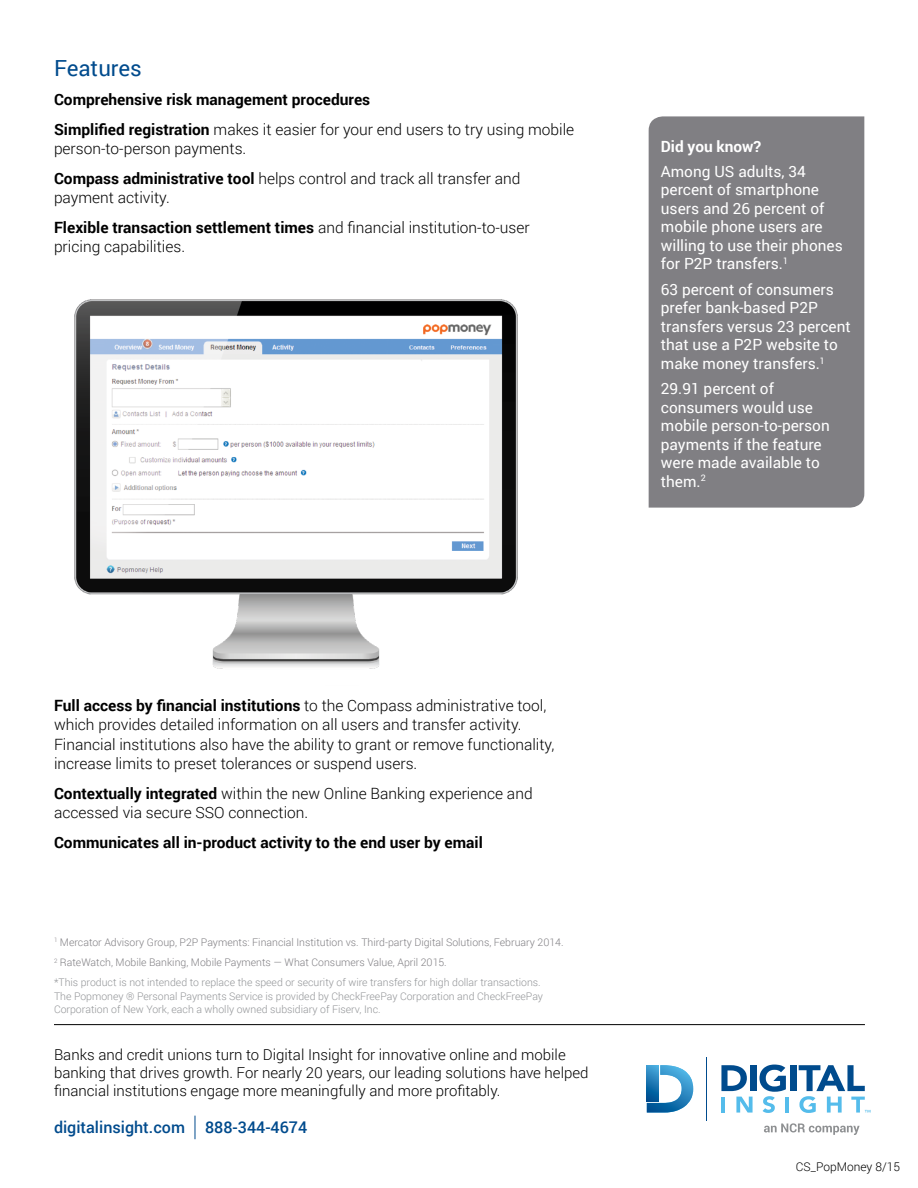
<style>
.page{position:relative;width:918px;height:1188px;background:#fff}
.page>*{position:absolute;margin:0;border:0;box-sizing:border-box;transform-origin:0 0}
.t1{font:22.2px "Roboto";color:#004b8d}
.t2{font:500 16.2px "Roboto";color:#004b8d}
.t3{font:300 15.6px/19.5px "Roboto";color:#000}
.t4{font:700 15.6px/29.5px "Roboto";color:#000}
.t5{font:15.45px/18.5px "Roboto";color:#fff}
.t6{font:700 15.45px "Roboto";color:#fff}
.t7{font:300 15px/18px "Roboto";color:#000}
.t8{font:300 12px "Roboto";color:#000}
.t9{font:300 10.5px/20.2px "Roboto";color:#807f83}
.t10{font:300 10.5px/13.5px "Roboto";color:#939598}
.s1{font-weight:300}
.s2{font-weight:700}
.s3{color:#939598}
</style>
<div class="page">
<img style="left:74px;top:299px;width:444px;height:370px">
<img style="left:647px;top:1065px;width:46px;height:48px">
<hr style="left:706px;top:1057px;width:1px;height:63px;background:#004b8d">
<svg style="left:721px;top:1065px;width:26px;height:26px"></svg>
<div style="left:750px;top:1065px;width:6px;height:26px;background:#004b8d"></div>
<div style="left:790px;top:1065px;width:6px;height:26px;background:#004b8d"></div>
<hr style="left:721px;top:1097px;width:4px;height:16px;background:#54bceb">
<svg style="left:736px;top:1097px;width:17px;height:16px"></svg>
<svg style="left:759px;top:1065px;width:27px;height:48px"></svg>
<hr style="left:785px;top:1097px;width:4px;height:16px;background:#54bceb">
<svg style="left:799px;top:1065px;width:71px;height:48px"></svg>
<hr style="left:54px;top:1024px;width:811px;height:1px;background:#000">
<svg style="left:195px;top:1116px;width:1px;height:23px"></svg>
<svg style="left:764px;top:1123px;width:96px;height:12px"></svg>
<div style="left:649px;top:116px;width:215px;height:392px;background:#807f83"></div>
<h1 class="t1" style="left:54px;top:52px;width:89px">Features</h1>
<p class="t4" style="left:54px;top:84px;width:522px">Comprehensive risk management procedures<br>Simplified registration <span class="s1">makes it easier for your end users to try using mobile</span></p>
<p class="t3" style="left:54px;top:133px;width:468px;line-height:29.5px">person-to-person payments.<br><span class="s2">Compass administrative tool</span> helps control and track all transfer and</p>
<p class="t3" style="left:54px;top:182px;width:477px;line-height:29.5px">payment activity.<br><span class="s2">Flexible transaction settlement times</span> and financial institution-to-user</p>
<p class="t3" style="left:54px;top:236px;width:133px">pricing capabilities.</p>
<p class="t6" style="left:661px;top:135px;width:102px">Did you know?</p>
<p class="t5" style="left:661px;top:162px;width:183px">Among US adults, 34 percent of smartphone users and 26 percent of mobile phone users are willing to use their phones for P2P transfers.<sup>1</sup></p>
<p class="t5" style="left:661px;top:279px;width:192px">63 percent of consumers prefer bank-based P2P transfers versus 23 percent that use a P2P website to make money transfers.<sup>1</sup></p>
<p class="t5" style="left:661px;top:379px;width:170px">29.91 percent of consumers would use mobile person-to-person payments if the feature were made available to them.<sup>2</sup></p>
<p class="t3" style="left:54px;top:695px;width:502px"><span class="s2">Full access by financial institutions</span> to the Compass administrative tool, which provides detailed information on all users and transfer activity.<br>Financial institutions also have the ability to grant or remove functionality, increase limits to preset tolerances or suspend users.</p>
<p class="t3" style="left:54px;top:783px;width:480px"><span class="s2">Contextually integrated</span> within the new Online Banking experience and accessed via secure SSO connection.</p>
<p class="t4" style="left:54px;top:827px;width:430px">Communicates all in-product activity to the end user by email</p>
<p class="t9" style="left:54px;top:932px;width:511px"><sup>1</sup> Mercator Advisory Group, P2P Payments: Financial Institution vs. Third-party Digital Solutions, February 2014.<br><sup>2</sup> RateWatch, Mobile Banking, Mobile Payments — What Consumers Value, April 2015.<br><span class="s3">*This product is not intended to replace the speed or security of wire transfers for high dollar transactions.</span></p>
<p class="t10" style="left:54px;top:989px;width:491px">The Popmoney ® Personal Payments Service is provided by CheckFreePay Corporation and CheckFreePay<br>Corporation of New York, each a wholly owned subsidiary of Fiserv, Inc.</p>
<p class="t7" style="left:54px;top:1045px;width:536px">Banks and credit unions turn to Digital Insight for innovative online and mobile banking that drives growth. For nearly 20 years, our leading solutions have helped financial institutions engage more meaningfully and more profitably.</p>
<p class="t2" style="left:54px;top:1115px;width:255px">digitalinsight.com 888-344-4674</p>
<p class="t8" style="left:796px;top:1159px;width:106px">CS_PopMoney 8/15</p>
</div>
